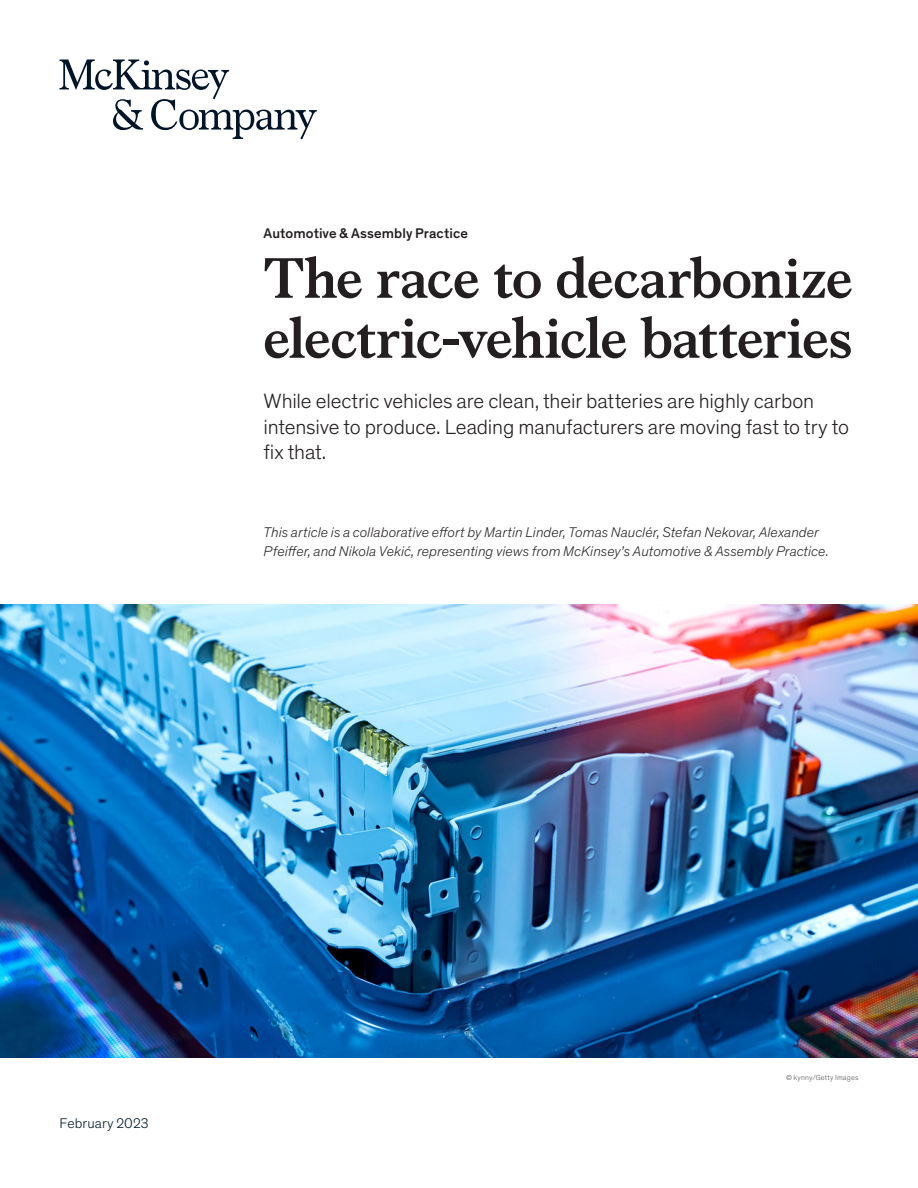
<style>
.page{position:relative;width:918px;height:1188px;background:#fff}
.page>*{position:absolute;margin:0;border:0;box-sizing:border-box;transform-origin:0 0}
.Title_of_article-dee{font:700 57px/60px "Bower";letter-spacing:-.015em;color:#231f20}
.Standfirst-Dek_McKin{font:300 21px/25.5px "Mc Kinsey Sans";letter-spacing:-.005em;color:#231f20}
.Author_byline{font:italic 300 14.25px/19.5px "Mc Kinsey Sans";letter-spacing:.005em;color:#231f20}
.Eyebrow{font:500 14.25px "Mc Kinsey Sans";letter-spacing:.005em;color:#231f20}
.Cover_date_-_Deep_bl{font:300 14.25px "Mc Kinsey Sans";letter-spacing:.005em;color:#051c2c}
.Art_Photo_credit{font:300 7.5px "Mc Kinsey Sans";letter-spacing:.025em;color:#57585a}
</style>
<div class="page">
<img style="left:0;top:604px;width:918px;height:454px">
<svg style="left:60px;top:60px;width:257px;height:79px"></svg>
<p class="Eyebrow" style="left:264px;top:222px;width:206px">Automotive &amp; Assembly Practice</p>
<p class="Title_of_article-dee" style="left:264px;top:244px;width:591px">The race to decarbonize electric-vehicle batteries</p>
<p class="Standfirst-Dek_McKin" style="left:264px;top:387px;width:587px">While electric vehicles are clean, their batteries are highly carbon intensive to produce. Leading manufacturers are moving fast to try to fix that.</p>
<p class="Author_byline" style="left:264px;top:521px;width:567px">This article is a collaborative effort by Martin Linder, Tomas Nauclér, Stefan Nekovar, Alexander<br>Pfeiffer, and Nikola Vekić, representing views from McKinsey’s Automotive &amp; Assembly Practice.</p>
<p class="Cover_date_-_Deep_bl" style="left:60px;top:1113px;width:91px">February 2023</p>
<p class="Art_Photo_credit" style="left:786px;top:1072px;width:74px">© kynny/Getty Images</p>
</div>
